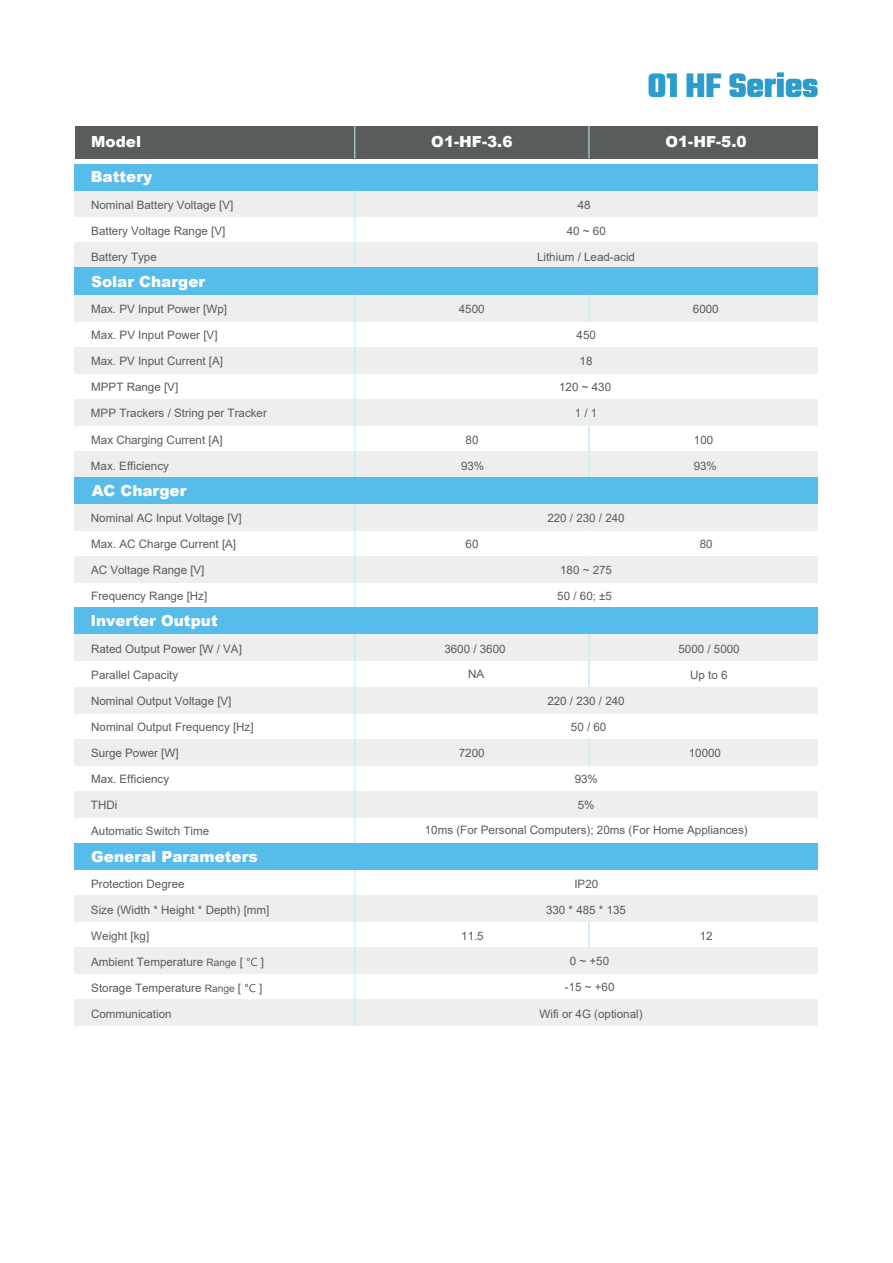
<style>
.page{position:relative;width:893px;height:1263px;background:#fff}
.page>*{position:absolute;margin:0;border:0;box-sizing:border-box;transform-origin:0 0}
.t1{font:700 36.45px "Teko";color:#2b9ccc}
.t2{font:900 15.3px "Arial";color:#fff}
.t3{font:11.55px "Arial";color:#595a5c}
.t4{font:11.55px "Arial";color:#585c5d}
.s1{font-size:10.2px;color:#5b5c5c}
</style>
<div class="page">
<svg style="left:245px;top:984px;width:10px;height:8px"></svg>
<hr style="left:589px;top:426px;width:1px;height:51px;background:#c5e8f4">
<hr style="left:589px;top:634px;width:1px;height:53px;background:#c5e8f4">
<div style="left:75px;top:126px;width:742px;height:32px;background:#585c5d"></div>
<div style="left:74px;top:190px;width:743px;height:27px;background:#edeeee"></div>
<div style="left:74px;top:243px;width:743px;height:26px;background:#edeeee"></div>
<div style="left:74px;top:295px;width:743px;height:27px;background:#edeeee"></div>
<div style="left:74px;top:347px;width:743px;height:27px;background:#edeeee"></div>
<div style="left:74px;top:399px;width:743px;height:27px;background:#edeeee"></div>
<div style="left:74px;top:451px;width:743px;height:27px;background:#edeeee"></div>
<div style="left:74px;top:504px;width:743px;height:27px;background:#edeeee"></div>
<div style="left:74px;top:556px;width:743px;height:27px;background:#edeeee"></div>
<div style="left:74px;top:634px;width:743px;height:27px;background:#edeeee"></div>
<div style="left:74px;top:687px;width:743px;height:26px;background:#edeeee"></div>
<div style="left:74px;top:739px;width:743px;height:27px;background:#edeeee"></div>
<div style="left:74px;top:791px;width:743px;height:27px;background:#edeeee"></div>
<div style="left:74px;top:895px;width:743px;height:27px;background:#edeeee"></div>
<div style="left:74px;top:947px;width:743px;height:27px;background:#edeeee"></div>
<div style="left:74px;top:999px;width:743px;height:27px;background:#edeeee"></div>
<svg style="left:247px;top:958px;width:10px;height:8px"></svg>
<hr style="left:354px;top:164px;width:1px;height:862px;background:#c5e8f4">
<hr style="left:354px;top:126px;width:1px;height:32px;background:#c5e8f4">
<hr style="left:588px;top:126px;width:1px;height:32px;background:#c5e8f4">
<div style="left:74px;top:164px;width:743px;height:27px;background:#58bcea"></div>
<div style="left:74px;top:268px;width:743px;height:27px;background:#58bcea"></div>
<div style="left:74px;top:477px;width:743px;height:27px;background:#58bcea"></div>
<div style="left:74px;top:607px;width:743px;height:27px;background:#58bcea"></div>
<div style="left:74px;top:842px;width:743px;height:27px;background:#58bcea"></div>
<svg style="left:588px;top:295px;width:2px;height:27px"></svg>
<hr style="left:588px;top:426px;width:1px;height:51px;background:#c5e8f4">
<hr style="left:588px;top:634px;width:1px;height:53px;background:#c5e8f4">
<svg style="left:588px;top:739px;width:2px;height:27px"></svg>
<svg style="left:588px;top:922px;width:2px;height:25px"></svg>
<h1 class="t1" style="left:647px;top:62px;width:172px">O1 HF Series</h1>
<h2 class="t2" style="left:91px;top:130px;width:52px">Model</h2>
<h2 class="t2" style="left:431px;top:130px;width:83px">O1-HF-3.6</h2>
<h2 class="t2" style="left:665px;top:130px;width:83px">O1-HF-5.0</h2>
<h2 class="t2" style="left:91px;top:166px;width:63px">Battery</h2>
<p class="t4" style="left:91px;top:196px;width:144px">Nominal Battery Voltage [V]</p>
<p class="t3" style="left:578px;top:196px;width:14px">48</p>
<p class="t4" style="left:91px;top:223px;width:136px">Battery Voltage Range [V]</p>
<p class="t3" style="left:567px;top:223px;width:41px">40 ~ 60</p>
<p class="t4" style="left:91px;top:249px;width:67px">Battery Type</p>
<p class="t3" style="left:537px;top:249px;width:99px">Lithium / Lead-acid</p>
<h2 class="t2" style="left:91px;top:270px;width:116px">Solar Charger</h2>
<p class="t3" style="left:91px;top:301px;width:137px">Max. PV Input Power [Wp]</p>
<p class="t3" style="left:459px;top:301px;width:27px">4500</p>
<p class="t3" style="left:91px;top:327px;width:128px">Max. PV Input Power [V]</p>
<p class="t3" style="left:577px;top:327px;width:21px">450</p>
<p class="t3" style="left:91px;top:353px;width:134px">Max. PV Input Current [A]</p>
<p class="t3" style="left:580px;top:353px;width:14px">18</p>
<p class="t3" style="left:91px;top:379px;width:89px">MPPT Range [V]</p>
<p class="t3" style="left:559px;top:379px;width:53px">120 ~ 430</p>
<p class="t3" style="left:91px;top:405px;width:177px">MPP Trackers / String per Tracker</p>
<p class="t3" style="left:575px;top:405px;width:24px">1 / 1</p>
<p class="t3" style="left:693px;top:301px;width:27px">6000</p>
<p class="t3" style="left:91px;top:432px;width:133px">Max Charging Current [A]</p>
<p class="t3" style="left:91px;top:458px;width:79px">Max. Efficiency</p>
<h2 class="t2" style="left:92px;top:479px;width:96px">AC Charger</h2>
<p class="t3" style="left:466px;top:432px;width:14px">80</p>
<p class="t3" style="left:694px;top:432px;width:21px">100</p>
<p class="t3" style="left:461px;top:458px;width:25px">93%</p>
<p class="t3" style="left:694px;top:458px;width:25px">93%</p>
<p class="t3" style="left:91px;top:510px;width:152px">Nominal AC Input Voltage [V]</p>
<p class="t3" style="left:547px;top:510px;width:79px">220 / 230 / 240</p>
<p class="t3" style="left:91px;top:536px;width:147px">Max. AC Charge Current [A]</p>
<p class="t3" style="left:466px;top:536px;width:14px">60</p>
<p class="t3" style="left:700px;top:536px;width:14px">80</p>
<p class="t3" style="left:91px;top:562px;width:115px">AC Voltage Range [V]</p>
<p class="t3" style="left:560px;top:562px;width:53px">180 ~ 275</p>
<p class="t3" style="left:91px;top:588px;width:118px">Frequency Range [Hz]</p>
<p class="t3" style="left:557px;top:588px;width:56px">50 / 60; ±5</p>
<h2 class="t2" style="left:91px;top:610px;width:128px">lnverter Output</h2>
<p class="t3" style="left:91px;top:640px;width:152px">Rated Output Power [W / VA]</p>
<p class="t3" style="left:444px;top:640px;width:63px">3600 / 3600</p>
<p class="t3" style="left:678px;top:640px;width:63px">5000 / 5000</p>
<p class="t3" style="left:468px;top:666px;width:18px">NA</p>
<p class="t3" style="left:91px;top:667px;width:89px">Parallel Capacity</p>
<p class="t3" style="left:690px;top:667px;width:39px">Up to 6</p>
<p class="t3" style="left:91px;top:693px;width:142px">Nominal Output Voltage [V]</p>
<p class="t3" style="left:547px;top:693px;width:79px">220 / 230 / 240</p>
<p class="t3" style="left:91px;top:719px;width:164px">Nominal Output Frequency [Hz]</p>
<p class="t3" style="left:571px;top:719px;width:37px">50 / 60</p>
<p class="t3" style="left:91px;top:745px;width:89px">Surge Power [W]</p>
<p class="t3" style="left:459px;top:745px;width:27px">7200</p>
<p class="t3" style="left:689px;top:745px;width:34px">10000</p>
<p class="t3" style="left:91px;top:771px;width:79px">Max. Efficiency</p>
<p class="t3" style="left:575px;top:771px;width:25px">93%</p>
<p class="t3" style="left:91px;top:797px;width:28px">THDi</p>
<p class="t3" style="left:578px;top:797px;width:18px">5%</p>
<p class="t3" style="left:91px;top:823px;width:119px">Automatic Switch Time</p>
<p class="t3" style="left:425px;top:821px;width:324px">10ms (For Personal Computers); 20ms (For Home Appliances)</p>
<h2 class="t2" style="left:91px;top:845px;width:168px">General Parameters</h2>
<p class="t3" style="left:91px;top:876px;width:95px">Protection Degree</p>
<p class="t3" style="left:574px;top:876px;width:25px">IP20</p>
<p class="t3" style="left:546px;top:902px;width:51px">485 330</p>
<p class="t3" style="left:91px;top:928px;width:60px">Weight [kg]</p>
<p class="t3" style="left:461px;top:928px;width:24px">11.5</p>
<p class="t3" style="left:700px;top:928px;width:14px">12</p>
<p class="t3" style="left:91px;top:902px;width:180px">Size (Width * Height * Depth) [mm]</p>
<p class="t3" style="left:546px;top:902px;width:81px">330 * 485 * 135</p>
<p class="t3" style="left:91px;top:954px;width:153px">Ambient Temperature <span class="s1">Range</span> [</p>
<p class="t3" style="left:261px;top:954px;width:5px">]</p>
<p class="t3" style="left:570px;top:953px;width:41px">0 ~ +50</p>
<p class="t3" style="left:91px;top:980px;width:151px">Storage Temperature <span class="s1">Range</span> [</p>
<p class="t3" style="left:259px;top:980px;width:5px">]</p>
<p class="t3" style="left:565px;top:979px;width:51px">-15 ~ +60</p>
<p class="t3" style="left:91px;top:1006px;width:82px">Communication</p>
<p class="t3" style="left:539px;top:1006px;width:105px">Wifi or 4G (optional)</p>
</div>
